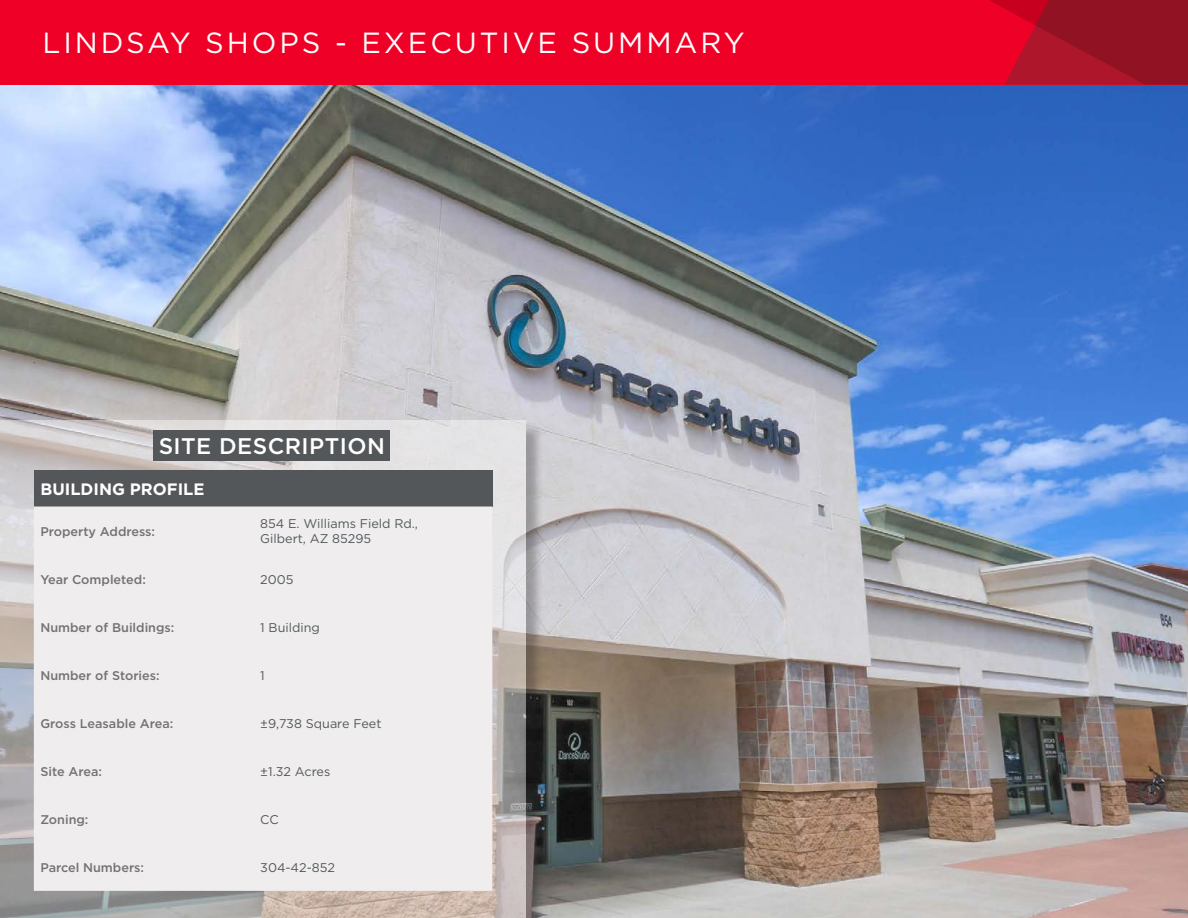
<style>
.page{position:relative;width:1188px;height:918px;background:#fff}
.page>*{position:absolute;margin:0;border:0;box-sizing:border-box;transform-origin:0 0}
.t1{font:29.1px "Gotham";letter-spacing:.1em;color:#fff}
.t2{font:500 22.65px "Gotham";letter-spacing:.02em;color:#fff}
.t3{font:700 16.5px "Gotham";color:#fff}
.t4{font:500 12.6px "Gotham";color:#717271}
.t5{font:12.6px "Gotham";color:#52585b}
</style>
<div class="page">
<img style="left:0;top:85px;width:1188px;height:833px">
<div style="left:0;top:423px;width:544px;height:495px;background:#231f20;opacity:.75"></div>
<svg style="left:0;top:421px;width:526px;height:497px;background:#c3bfbd"></svg>
<div style="left:34px;top:470px;width:458px;height:37px;background:#54575a"></div>
<div style="left:34px;top:507px;width:458px;height:384px;background:#efedee"></div>
<div style="left:154px;top:430px;width:236px;height:30px;background:#54575a"></div>
<div style="left:0;top:0;width:1188px;height:85px;background:#ef0027"></div>
<svg style="left:989px;top:0;width:199px;height:85px;background:#a80f25"></svg>
<p class="t1" style="left:43px;top:25px;width:704px">LINDSAY SHOPS - EXECUTIVE SUMMARY</p>
<p class="t2" style="left:159px;top:431px;width:228px">SITE DESCRIPTION</p>
<p class="t3" style="left:40px;top:478px;width:166px">BUILDING PROFILE</p>
<p class="t4" style="left:40px;top:523px;width:116px">Property Address:</p>
<p class="t5" style="left:260px;top:516px;width:159px">854 E. Williams Field Rd.,</p>
<p class="t5" style="left:260px;top:530px;width:112px">Gilbert, AZ 85295</p>
<p class="t4" style="left:40px;top:571px;width:107px">Year Completed:</p>
<p class="t5" style="left:260px;top:571px;width:35px">2005</p>
<p class="t4" style="left:40px;top:619px;width:136px">Number of Buildings:</p>
<p class="t5" style="left:260px;top:619px;width:61px">1 Building</p>
<p class="t4" style="left:40px;top:667px;width:121px">Number of Stories:</p>
<p class="t5" style="left:260px;top:667px;width:6px">1</p>
<p class="t4" style="left:40px;top:715px;width:134px">Gross Leasable Area:</p>
<p class="t5" style="left:260px;top:715px;width:123px">±9,738 Square Feet</p>
<p class="t4" style="left:40px;top:763px;width:63px">Site Area:</p>
<p class="t5" style="left:260px;top:763px;width:72px">±1.32 Acres</p>
<p class="t4" style="left:40px;top:811px;width:50px">Zoning:</p>
<p class="t5" style="left:260px;top:811px;width:20px">CC</p>
<p class="t4" style="left:40px;top:859px;width:105px">Parcel Numbers:</p>
<p class="t5" style="left:260px;top:859px;width:76px">304-42-852</p>
</div>
